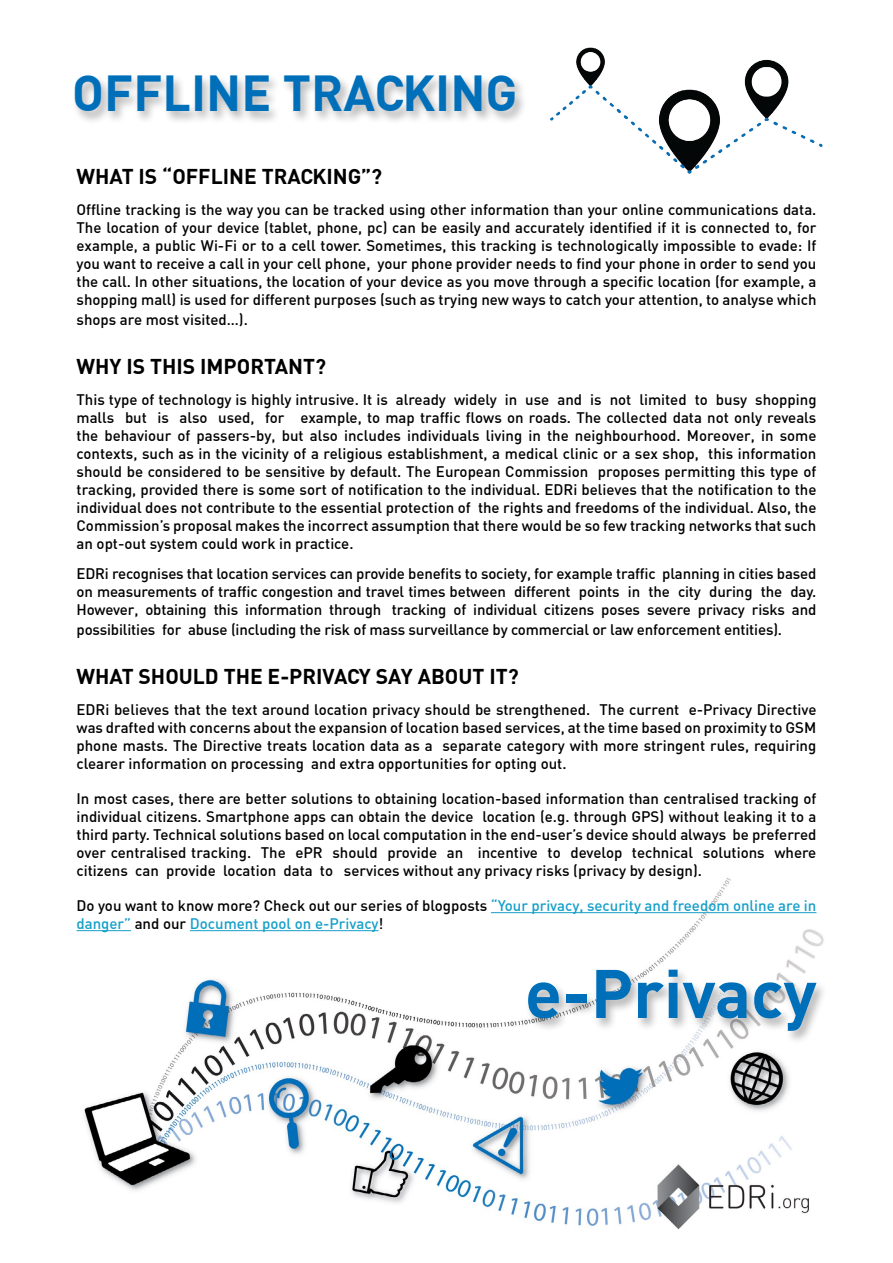
<style>
.page{position:relative;width:893px;height:1263px;background:#fff}
.page>*{position:absolute;margin:0;border:0;box-sizing:border-box;transform-origin:0 0}
.t1{font:700 67.5px "DIN";color:#006fba}
.t2{font:700 49.5px "DIN";color:#006fba}
.t3{font:700 21px "DIN";color:#000}
.t4{font:500 15px/18px "DIN";color:#000;text-align:justify}
.t5{font:500 15px/18px "DIN";color:#159fc9}
.s1{color:#000}
</style>
<div class="page">
<img style="left:76px;top:878px;width:748px;height:352px">
<div style="left:525px;top:968px;width:303px;height:77px;background:#000;opacity:.3"></div>
<div style="left:71px;top:73px;width:456px;height:53px;background:#000;opacity:.3"></div>
<img style="left:550px;top:47px;width:273px;height:127px">
<hr style="left:491px;top:912px;width:325px;height:1px;background:#159fc9">
<hr style="left:77px;top:930px;width:54px;height:1px;background:#159fc9">
<hr style="left:190px;top:930px;width:189px;height:1px;background:#159fc9">
<h2 class="t2" style="left:72px;top:61px;width:446px">OFFLINE TRACKING</h2>
<h3 class="t3" style="left:77px;top:163px;width:307px">WHAT IS “OFFLINE TRACKING”?</h3>
<p class="t4" style="left:77px;top:200px;width:741px">Offline tracking is the way you can be tracked using other information than your online communications data.<br>The location of your device (tablet, phone, pc) can be easily and accurately identified if it is connected to, for example, a public Wi-Fi or to a cell tower. Sometimes, this tracking is technologically impossible to evade: If you want to receive a call in your cell phone, your phone provider needs to find your phone in order to send you the call. In other situations, the location of your device as you move through a specific location (for example, a shopping mall) is used for different purposes (such as trying new ways to catch your attention, to analyse which</p>
<p class="t4" style="left:77px;top:310px;width:173px">shops are most visited…).</p>
<h3 class="t3" style="left:77px;top:353px;width:251px">WHY IS THIS IMPORTANT?</h3>
<p class="t4" style="left:77px;top:390px;width:741px">This type of technology is highly intrusive. It is already widely in use and is not limited to busy shopping malls but is also used, for example, to map traffic flows on roads. The collected data not only reveals the behaviour of passers-by, but also includes individuals living in the neighbourhood. Moreover, in some contexts, such as in the vicinity of a religious establishment, a medical clinic or a sex shop, this information should be considered to be sensitive by default. The European Commission proposes permitting this type of tracking, provided there is some sort of notification to the individual. EDRi believes that the notification to the individual does not contribute to the essential protection of the rights and freedoms of the individual. Also, the Commission’s proposal makes the incorrect assumption that there would be so few tracking networks that such an opt-out system could work in practice.</p>
<p class="t4" style="left:77px;top:564px;width:741px">EDRi recognises that location services can provide benefits to society, for example traffic planning in cities based on measurements of traffic congestion and travel times between different points in the city during the day.<br>However, obtaining this information through tracking of individual citizens poses severe privacy risks and</p>
<p class="t4" style="left:77px;top:620px;width:707px">possibilities for abuse (including the risk of mass surveillance by commercial or law enforcement entities).</p>
<h3 class="t3" style="left:77px;top:663px;width:444px">WHAT SHOULD THE E-PRIVACY SAY ABOUT IT?</h3>
<p class="t4" style="left:77px;top:700px;width:741px">EDRi believes that the text around location privacy should be strengthened. The current e-Privacy Directive was drafted with concerns about the expansion of location based services, at the time based on proximity to GSM phone masts. The Directive treats location data as a separate category with more stringent rules, requiring clearer information on processing and extra opportunities for opting out.</p>
<p class="t4" style="left:77px;top:789px;width:741px">In most cases, there are better solutions to obtaining location-based information than centralised tracking of individual citizens. Smartphone apps can obtain the device location (e.g. through GPS) without leaking it to a third party. Technical solutions based on local computation in the end-user’s device should always be preferred over centralised tracking. The ePR should provide an incentive to develop technical solutions where citizens can provide location data to services without any privacy risks (privacy by design).</p>
<p class="t5" style="left:77px;top:896px;width:741px"><span class="s1">Do you want to know more? Check out our series of blogposts</span> “Your privacy, security and freedom online are in danger” <span class="s1">and our</span> Document pool on e-Privacy<span class="s1">!</span></p>
<h1 class="t1" style="left:525px;top:949px;width:293px">E-PRIVACY</h1>
</div>
